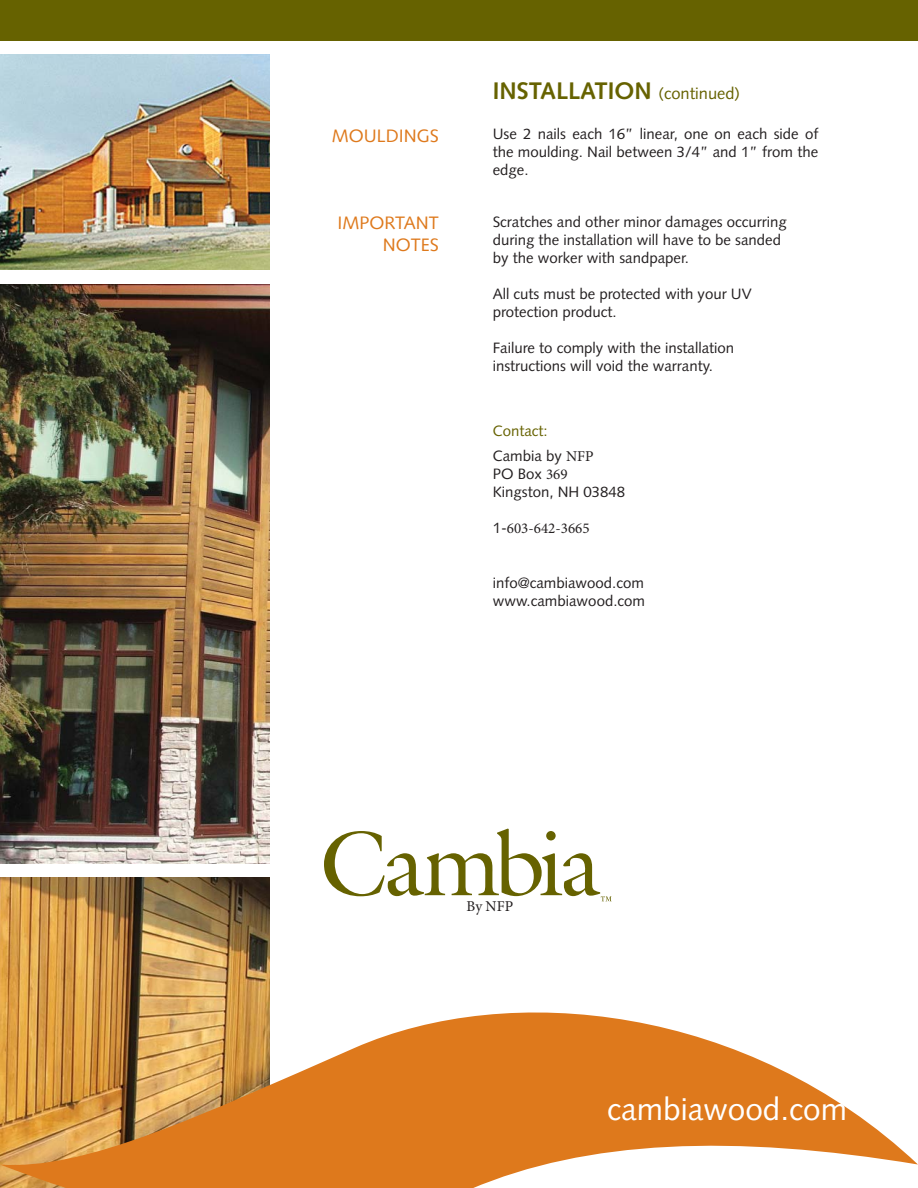
<style>
.page{position:relative;width:918px;height:1188px;background:#fff}
.page>*{position:absolute;margin:0;border:0;box-sizing:border-box;transform-origin:0 0}
.t1{font:31.5px "Syntax";color:#fff}
.t2{font:700 24px "Syntax";color:#666200}
.t3{font:18px/21.6px "Syntax";color:#de791c;text-align:right}
.t4{font:15px/18px "Syntax";color:#231f20}
.t5{font:15px/24.8px "Syntax";color:#666200}
.t6{font:15px "Minion Pro";color:#231f20}
.t7{font:15px "Minion Pro";color:#221e1f}
.s1{font-weight:400;font-size:16.5px}
.s2{color:#231f20}
.s3{font-family:"Minion Pro";color:#231f20}
.s4{font-family:"Minion Pro"}
.s5{font-family:"Syntax"}
</style>
<div class="page">
<img style="left:0;top:878px;width:270px;height:102px">
<svg style="left:0;top:980px;width:918px;height:208px"></svg>
<div style="left:0;top:0;width:918px;height:40px;background:#666200"></div>
<img style="left:0;top:54px;width:270px;height:216px">
<svg style="left:324px;top:829px;width:288px;height:72px"></svg>
<img style="left:0;top:284px;width:270px;height:580px">
<p class="t3" style="left:332px;top:126px;width:108px">MOULDINGS</p>
<p class="t3" style="left:337px;top:214px;width:103px">IMPORTANT<br>NOTES</p>
<h2 class="t2" style="left:493px;top:81px;width:249px">INSTALLATION <span class="s1">(continued)</span></h2>
<p class="t4" style="left:493px;top:127px;width:327px;text-align:justify">Use 2 nails each 16” linear, one on each side of the moulding. Nail between 3/4” and 1” from the edge.</p>
<p class="t4" style="left:493px;top:214px;width:296px">Scratches and other minor damages occurring during the installation will have to be sanded by the worker with sandpaper.</p>
<p class="t4" style="left:493px;top:286px;width:261px">All cuts must be protected with your UV protection product.</p>
<p class="t4" style="left:493px;top:340px;width:243px">Failure to comply with the installation instructions will void the warranty.</p>
<p class="t5" style="left:493px;top:420px;width:102px">Contact:<br><span class="s2">Cambia by</span> <span class="s3">NFP</span></p>
<p class="t4" style="left:493px;top:466px;width:134px">PO Box <span class="s4">369<br></span>Kingston, NH 03848</p>
<p class="t6" style="left:493px;top:518px;width:98px"><span class="s5">1-</span>603-642-3665</p>
<p class="t4" style="left:493px;top:576px;width:154px">info@cambiawood.com www.cambiawood.com</p>
<p class="t7" style="left:467px;top:896px;width:48px">By NFP</p>
<h1 class="t1" style="left:607px;top:1096px;width:241px">cambiawood.com</h1>
</div>
